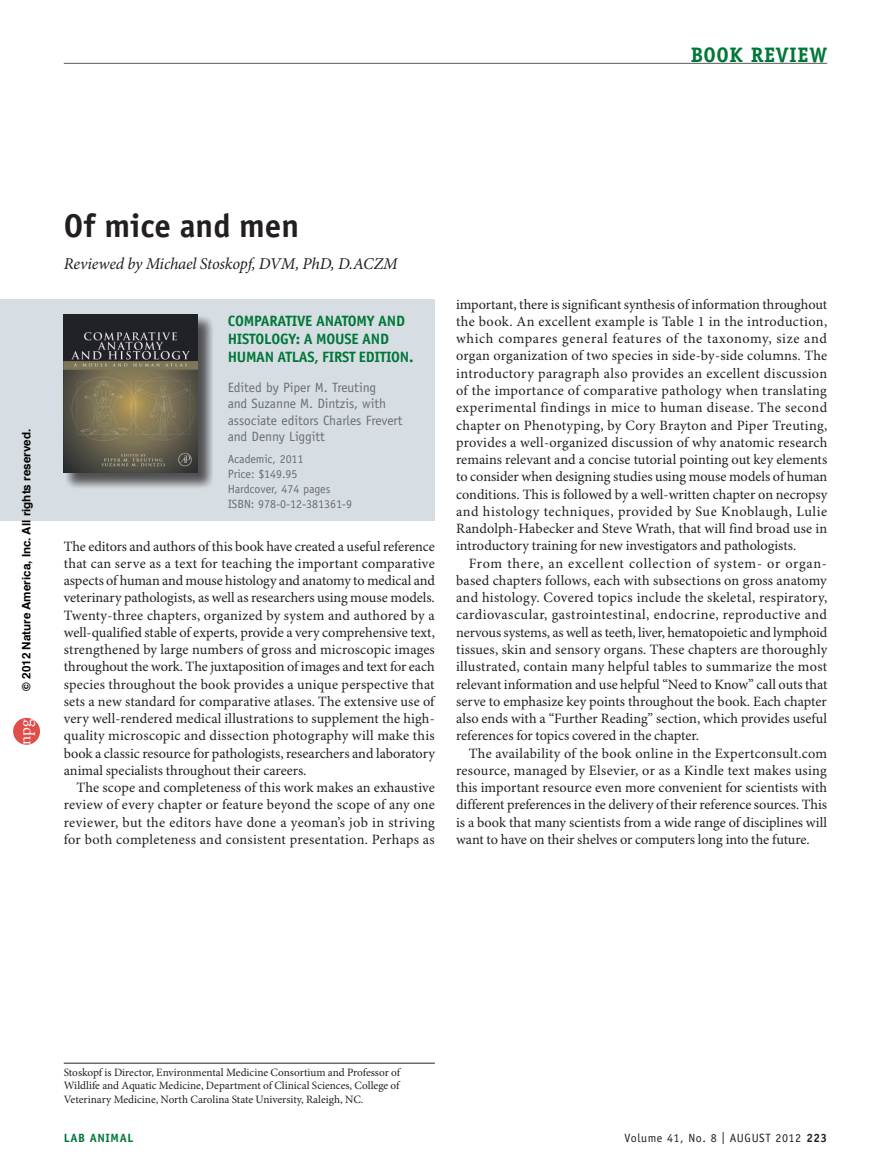
<style>
.page{position:relative;width:891px;height:1175px;background:#fff}
.page>*{position:absolute;margin:0;border:0;box-sizing:border-box;transform-origin:0 0}
.t1{font:700 33px "Officina Sans Std";color:#231f20}
.t2{font:700 21px "Officina Serif Std";letter-spacing:.025em;color:#007739}
.t3{font:17.4px "Adobe Garamond Pro";color:#fff}
.t4{font:italic 16.5px "Minion Pro";letter-spacing:-.01em;color:#231f20}
.t5{font:700 15px/18px "Officina Sans Std";letter-spacing:-.02em;color:#007739}
.t6{font:14.25px/17.2px "Minion Pro";color:#231f20;text-align:justify}
.t7{font:13.5px/16.5px "Officina Sans Std";letter-spacing:-.005em;color:#6c6d70}
.t8{font:12px/15px "Officina Sans Std";letter-spacing:-.005em;color:#6c6d70}
.t9{font:12px "Officina Sans Std";letter-spacing:.05em;color:#231f20}
.t10{font:700 12px "Officina Sans Std";color:#007739}
.t11{font:700 11.7px "Helvetica";color:#000}
.t12{font:11.25px/13.2px "Minion Pro";color:#231f20;text-align:justify}
.s1{font-family:"Officina Serif Std";font-weight:700}
</style>
<div class="page">
<div style="left:0;top:299px;width:435px;height:221px;background:#d7dee3"></div>
<hr style="left:64px;top:1062px;width:371px;height:1px;background:#231f20">
<div style="left:64px;top:315px;width:150px;height:174px;background:#231f20;opacity:.75"></div>
<img style="left:64px;top:315px;width:133px;height:158px">
<hr style="left:64px;top:63px;width:763px;height:1px;background:#57585a">
<div style="left:13px;top:718px;width:27px;height:26px;background:#df4e4a;border-radius:50%"></div>
<h2 class="t2" style="left:691px;top:41px;width:138px">BOOK REVIEW</h2>
<p class="t11" style="left:22px;top:690px;width:263px;rotate:-90deg">© 2012 Nature America, Inc. All rights reserved.</p>
<p class="t3" style="left:14px;top:744px;width:28px;rotate:-90deg">npg</p>
<h1 class="t1" style="left:64px;top:205px;width:237px">OF MICE AND MEN</h1>
<p class="t4" style="left:64px;top:254px;width:335px">Reviewed by Michael Stoskopf, DVM, PhD, D.ACZM</p>
<p class="t5" style="left:228px;top:311px;width:187px">COMPARATIVE ANATOMY AND<br>HISTOLOGY: A MOUSE AND<br>HUMAN ATLAS, FIRST EDITION.</p>
<p class="t7" style="left:228px;top:379px;width:176px">Edited by Piper M. Treuting<br>and Suzanne M. Dintzis, with associate editors Charles Frevert and Denny Liggitt</p>
<p class="t8" style="left:228px;top:451px;width:126px">Academic, 2011<br>Price: $149.95<br>Hardcover, 474 pages<br>ISBN: 978-0-12-381361-9</p>
<p class="t6" style="left:64px;top:538px;width:373px">The editors and authors of this book have created a useful reference that can serve as a text for teaching the important comparative aspects of human and mouse histology and anatomy to medical and veterinary pathologists, as well as researchers using mouse models.<br>Twenty-three chapters, organized by system and authored by a well-qualified stable of experts, provide a very comprehensive text, strengthened by large numbers of gross and microscopic images throughout the work. The juxtaposition of images and text for each species throughout the book provides a unique perspective that sets a new standard for comparative atlases. The extensive use of very well-rendered medical illustrations to supplement the high&shy;quality microscopic and dissection photography will make this book a classic resource for pathologists, researchers and laboratory animal specialists throughout their careers.</p>
<p class="t6" style="left:64px;top:779px;width:373px;text-indent:13px">The scope and completeness of this work makes an exhaustive review of every chapter or feature beyond the scope of any one reviewer, but the editors have done a yeoman’s job in striving for both completeness and consistent presentation. Perhaps as</p>
<p class="t6" style="left:456px;top:296px;width:373px">important, there is significant synthesis of information throughout the book. An excellent example is Table 1 in the introduction, which compares general features of the taxonomy, size and organ organization of two species in side-by-side columns. The introductory paragraph also provides an excellent discussion of the importance of comparative pathology when translating experimental findings in mice to human disease. The second chapter on Phenotyping, by Cory Brayton and Piper Treuting, provides a well-organized discussion of why anatomic research remains relevant and a concise tutorial pointing out key elements to consider when designing studies using mouse models of human conditions. This is followed by a well-written chapter on necropsy and histology techniques, provided by Sue Knoblaugh, Lulie Randolph-Habecker and Steve Wrath, that will find broad use in introductory training for new investigators and pathologists.</p>
<p class="t6" style="left:456px;top:555px;width:373px;text-indent:13px">From there, an excellent collection of system- or organ&shy;based chapters follows, each with subsections on gross anatomy and histology. Covered topics include the skeletal, respiratory, cardiovascular, gastrointestinal, endocrine, reproductive and nervous systems, as well as teeth, liver, hematopoietic and lymphoid tissues, skin and sensory organs. These chapters are thoroughly illustrated, contain many helpful tables to summarize the most relevant information and use helpful “Need to Know” call outs that serve to emphasize key points throughout the book. Each chapter also ends with a “Further Reading” section, which provides useful references for topics covered in the chapter.</p>
<p class="t6" style="left:456px;top:745px;width:373px;text-indent:13px">The availability of the book online in the Expertconsult.com resource, managed by Elsevier, or as a Kindle text makes using this important resource even more convenient for scientists with different preferences in the delivery of their reference sources. This is a book that many scientists from a wide range of disciplines will want to have on their shelves or computers long into the future.</p>
<p class="t12" style="left:64px;top:1066px;width:338px">Stoskopf is Director, Environmental Medicine Consortium and Professor of Wildlife and Aquatic Medicine, Department of Clinical Sciences, College of Veterinary Medicine, North Carolina State University, Raleigh, NC.</p>
<p class="t10" style="left:64px;top:1130px;width:35px">LA B ANIMAL</p>
<p class="t9" style="left:625px;top:1131px;width:204px">Volume 41, No. 8 | AUGUST 2012 <span class="s1">223</span></p>
</div>
